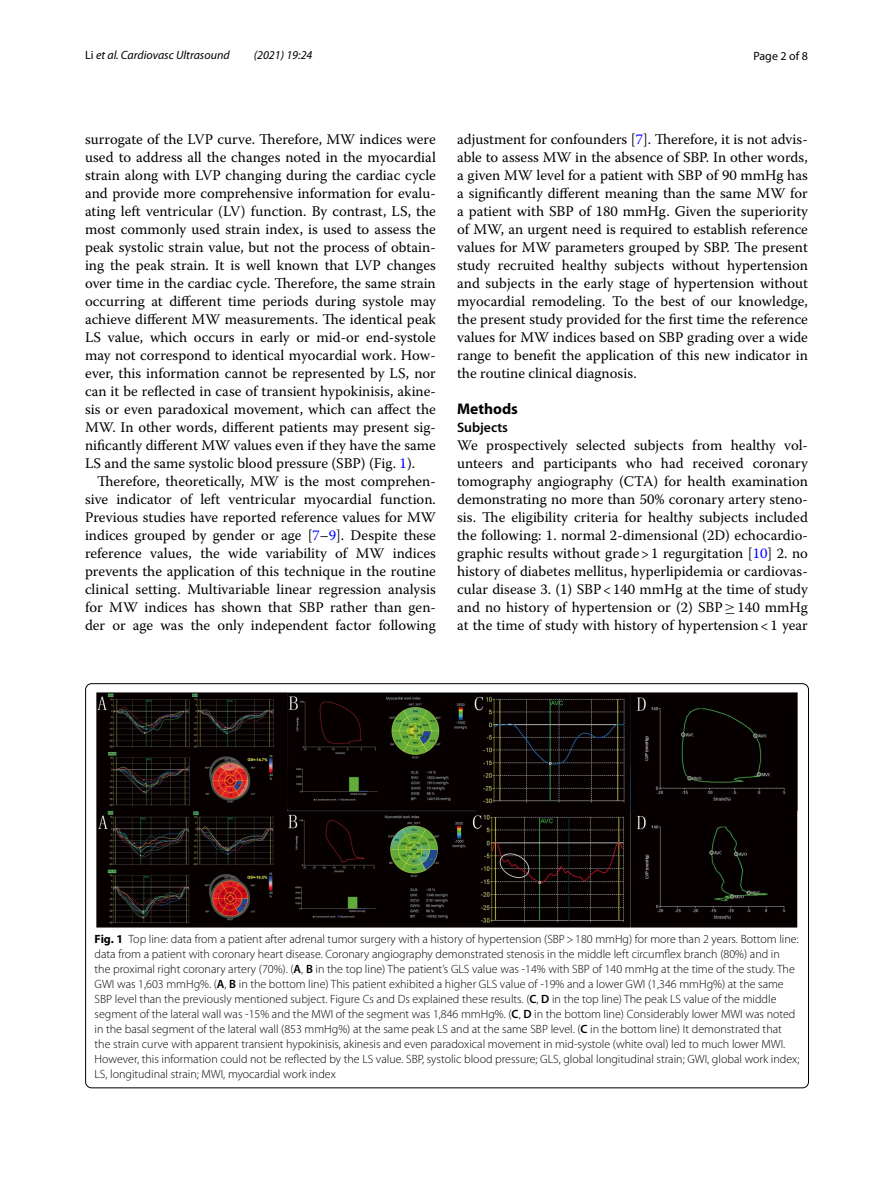
<style>
.page{position:relative;width:893px;height:1187px;background:#fff}
.page>*{position:absolute;margin:0;border:0;box-sizing:border-box;transform-origin:0 0}
.t1{font:700 15.45px "Myriad Pro";color:#000}
.t2{font:14.7px/18px "Warnock Pro";color:#000;text-align:justify}
.t3{font:600 13.8px "Myriad Pro";color:#000}
.t4{font:300 12px/15px "Myriad Pro";color:#000}
.t5{font:italic 12px "Myriad Pro";color:#000}
.t6{font:12px "Myriad Pro";color:#000}
.s1{font-style:normal}
.s2{color:#00f}
.s3{font-family:"MTSY"}
.s4{font-weight:700}
.s5{font-weight:600}
</style>
<div class="page">
<img style="left:97px;top:692px;width:700px;height:235px">
<p class="t5" style="left:85px;top:48px;width:146px"><span class="s1">Li</span> et al. Cardiovasc Ultrasound</p>
<p class="t5" style="left:254px;top:48px;width:60px">(2021) 19:24</p>
<p class="t6" style="left:753px;top:48px;width:56px">Page 2 of 8</p>
<p class="t2" style="left:85px;top:130px;width:352px">surrogate of the LVP curve. Therefore, MW indices were used to address all the changes noted in the myocardial strain along with LVP changing during the cardiac cycle and provide more comprehensive information for evalu&shy;ating left ventricular (LV) function. By contrast, LS, the most commonly used strain index, is used to assess the peak systolic strain value, but not the process of obtain&shy;ing the peak strain. It is well known that LVP changes over time in the cardiac cycle. Therefore, the same strain occurring at different time periods during systole may achieve different MW measurements. The identical peak LS value, which occurs in early or mid-or end-systole may not correspond to identical myocardial work. How&shy;ever, this information cannot be represented by LS, nor can it be reflected in case of transient hypokinisis, akine&shy;sis or even paradoxical movement, which can affect the MW. In other words, different patients may present sig&shy;nificantly different MW values even if they have the same LS and the same systolic blood pressure (SBP) (Fig. <span class="s2">1</span>).</p>
<p class="t2" style="left:85px;top:472px;width:352px;text-indent:12px">Therefore, theoretically, MW is the most comprehen&shy;sive indicator of left ventricular myocardial function.<br>Previous studies have reported reference values for MW indices grouped by gender or age [<span class="s2">7</span>–<span class="s2">9</span>]. Despite these reference values, the wide variability of MW indices prevents the application of this technique in the routine clinical setting. Multivariable linear regression analysis for MW indices has shown that SBP rather than gen&shy;der or age was the only independent factor following</p>
<p class="t2" style="left:457px;top:130px;width:352px">adjustment for confounders [<span class="s2">7</span>]. Therefore, it is not advis&shy;able to assess MW in the absence of SBP. In other words, a given MW level for a patient with SBP of 90 mmHg has a significantly different meaning than the same MW for a patient with SBP of 180 mmHg. Given the superiority of MW, an urgent need is required to establish reference values for MW parameters grouped by SBP. The present study recruited healthy subjects without hypertension and subjects in the early stage of hypertension without myocardial remodeling. To the best of our knowledge, the present study provided for the first time the reference values for MW indices based on SBP grading over a wide range to benefit the application of this new indicator in the routine clinical diagnosis.</p>
<p class="t1" style="left:457px;top:398px;width:62px">Methods</p>
<p class="t3" style="left:457px;top:418px;width:52px">Subjects</p>
<p class="t2" style="left:457px;top:436px;width:352px">We prospectively selected subjects from healthy vol&shy;unteers and participants who had received coronary tomography angiography (CTA) for health examination demonstrating no more than 50% coronary artery steno&shy;sis. The eligibility criteria for healthy subjects included the following: 1. normal 2-dimensional (2D) echocardio&shy;graphic results without grade&gt;1 regurgitation [<span class="s2">10</span>] 2. no history of diabetes mellitus, hyperlipidemia or cardiovas&shy;cular disease 3. (1) SBP&lt;140 mmHg at the time of study and no history of hypertension or (2) SBP<span class="s3">≥</span>140 mmHg at the time of study with history of hypertension&lt;1 year</p>
<p class="t4" style="left:95px;top:931px;width:706px"><span class="s4">Fig. 1</span> Top line: data from a patient after adrenal tumor surgery with a history of hypertension (SBP&gt;180 mmHg) for more than 2 years. Bottom line: data from a patient with coronary heart disease. Coronary angiography demonstrated stenosis in the middle left circumflex branch (80%) and in<br>the proximal right coronary artery (70%). (<span class="s5">A</span>, <span class="s5">B</span> in the top line) The patient’s GLS value was -14% with SBP of 140 mmHg at the time of the study. The GWI was 1,603 mmHg%. (<span class="s5">A</span>, <span class="s5">B</span> in the bottom line) This patient exhibited a higher GLS value of -19% and a lower GWI (1,346 mmHg%) at the same SBP level than the previously mentioned subject. Figure Cs and Ds explained these results. (<span class="s5">C</span>, <span class="s5">D</span> in the top line) The peak LS value of the middle segment of the lateral wall was -15% and the MWI of the segment was 1,846 mmHg%. (<span class="s5">C</span>, <span class="s5">D</span> in the bottom line) Considerably lower MWI was noted in the basal segment of the lateral wall (853 mmHg%) at the same peak LS and at the same SBP level. (<span class="s5">C</span> in the bottom line) It demonstrated that the strain curve with apparent transient hypokinisis, akinesis and even paradoxical movement in mid-systole (white oval) led to much lower MWI.<br>However, this information could not be reflected by the LS value. SBP, systolic blood pressure; GLS, global longitudinal strain; GWI, global work index; LS, longitudinal strain; MWI, myocardial work index</p>
</div>
